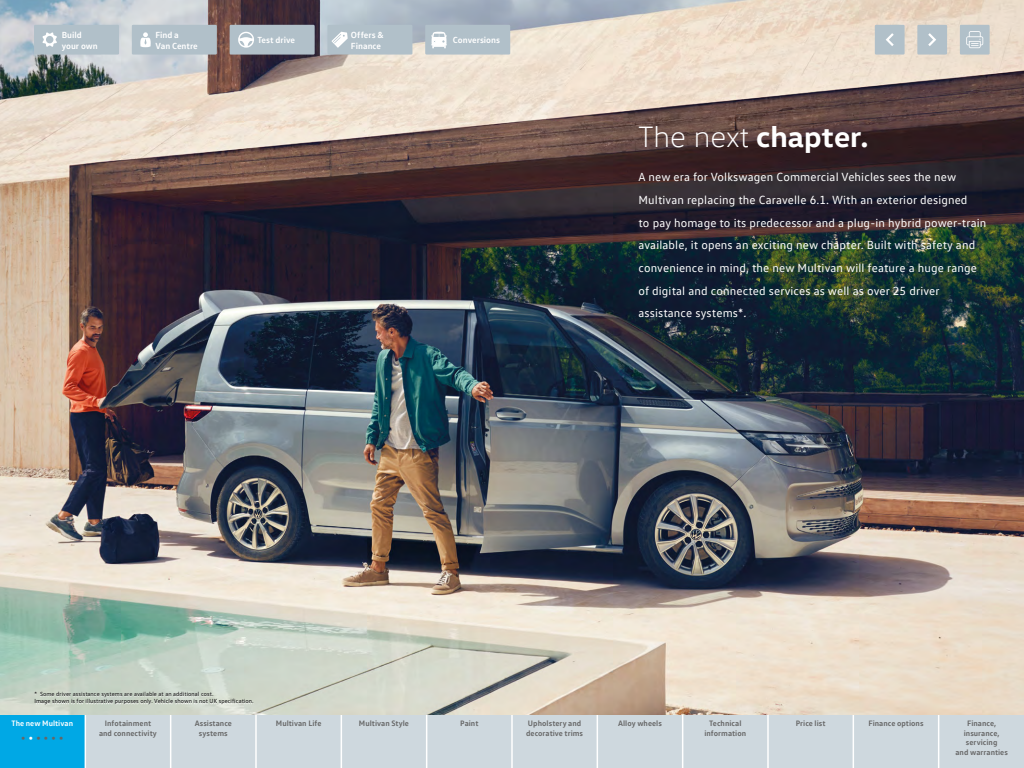
<style>
.page{position:relative;width:1024px;height:768px;background:#fff}
.page>*{position:absolute;margin:0;border:0;box-sizing:border-box;transform-origin:0 0}
.t1{font:700 30px "VW Head";color:#fff}
.t2{font:700 13px "VW Text";color:#666}
.t3{font:12px/22.7px "VW Text";letter-spacing:.01em;color:#fff}
.t4{font:700 9px/10.8px "VW Text";color:#fff}
.t5{font:700 8px/9.6px "VW Text";letter-spacing:.005em;color:#666;text-align:center}
.t6{font:700 8px "VW Text";letter-spacing:.005em;color:#fff}
.t7{font:6px/7.2px "VW Text";letter-spacing:.01em;color:#000}
.s1{font-weight:300}
.s2{color:#fff}
</style>
<div class="page">
<div style="left:0;top:714px;width:1024px;height:54px;background:#ced8de"></div>
<div style="left:0;top:714px;width:85px;height:54px;background:#00a8e5"></div>
<hr style="left:85px;top:714px;width:1px;height:54px;background:#fff">
<hr style="left:170px;top:714px;width:1px;height:54px;background:#fff">
<hr style="left:255px;top:714px;width:2px;height:54px;background:#fff">
<hr style="left:341px;top:714px;width:1px;height:54px;background:#fff">
<hr style="left:426px;top:714px;width:1px;height:54px;background:#fff">
<hr style="left:511px;top:714px;width:2px;height:54px;background:#fff">
<hr style="left:597px;top:714px;width:1px;height:54px;background:#fff">
<hr style="left:682px;top:714px;width:1px;height:54px;background:#fff">
<hr style="left:767px;top:714px;width:2px;height:54px;background:#fff">
<hr style="left:938px;top:714px;width:1px;height:54px;background:#fff">
<hr style="left:853px;top:714px;width:1px;height:54px;background:#fff">
<img style="left:0;top:0;width:1024px;height:714px">
<div style="left:960px;top:25px;width:30px;height:30px;background:#b1c0c9;border:2px solid #b1c0c9"></div>
<svg style="left:966px;top:31px;width:17px;height:17px"></svg>
<div style="left:35px;top:26px;width:83px;height:27px;background:#b1c0c9"></div>
<div style="left:34px;top:25px;width:85px;height:30px;border:2px solid #b1c0c9"></div>
<svg style="left:42px;top:32px;width:15px;height:15px"></svg>
<div style="left:917px;top:25px;width:30px;height:30px;background:#b1c0c9;border:2px solid #b1c0c9"></div>
<svg style="left:928px;top:33px;width:8px;height:13px"></svg>
<div style="left:875px;top:25px;width:30px;height:30px;background:#b1c0c9;border:2px solid #b1c0c9"></div>
<svg style="left:886px;top:33px;width:8px;height:13px"></svg>
<div style="left:133px;top:26px;width:83px;height:27px;background:#b1c0c9"></div>
<div style="left:132px;top:25px;width:85px;height:30px;border:2px solid #b1c0c9"></div>
<svg style="left:140px;top:32px;width:11px;height:15px"></svg>
<div style="left:231px;top:26px;width:83px;height:27px;background:#b1c0c9"></div>
<div style="left:230px;top:25px;width:85px;height:30px;border:2px solid #b1c0c9"></div>
<svg style="left:238px;top:32px;width:16px;height:16px"></svg>
<div style="left:329px;top:26px;width:82px;height:27px;background:#b1c0c9"></div>
<div style="left:327px;top:25px;width:85px;height:30px;border:2px solid #b1c0c9"></div>
<svg style="left:332px;top:32px;width:16px;height:16px"></svg>
<div style="left:426px;top:26px;width:83px;height:27px;background:#b1c0c9"></div>
<div style="left:425px;top:25px;width:85px;height:30px;border:2px solid #b1c0c9"></div>
<svg style="left:431px;top:32px;width:16px;height:16px"></svg>
<svg style="left:35px;top:692px;width:219px;height:13px;background:#d3dbd0"></svg>
<p class="t4" style="left:62px;top:29px;width:38px">Build your own</p>
<p class="t4" style="left:155px;top:29px;width:44px">Find a<br>Van Centre</p>
<p class="t4" style="left:257px;top:34px;width:39px">Test drive</p>
<p class="t4" style="left:351px;top:29px;width:34px">Offers &amp;<br>Finance</p>
<p class="t4" style="left:453px;top:34px;width:49px">Conversions</p>
<h1 class="t1" style="left:638px;top:118px;width:232px"><span class="s1">The next</span> chapter.</h1>
<p class="t3" style="left:638px;top:166px;width:349px">A new era for Volkswagen Commercial Vehicles sees the new Multivan replacing the Caravelle 6.1. With an exterior designed<br>to pay homage to its predecessor and a plug-in hybrid power-train available, it opens an exciting new chapter. Built with safety and convenience in mind, the new Multivan will feature a huge range of digital and connected services as well as over 25 driver assistance systems*.</p>
<p class="t7" style="left:34px;top:690px;width:221px">* Some driver assistance systems are available at an additional cost.<br>Image shown is for illustrative purposes only. Vehicle shown is not UK specification.</p>
<p class="t6" style="left:11px;top:718px;width:63px">The new Multivan</p>
<p class="t2" style="left:21px;top:729px;width:44px">• <span class="s2">•</span> • • • •</p>
<p class="t5" style="left:99px;top:718px;width:59px">Infotainment and connectivity</p>
<p class="t5" style="left:195px;top:718px;width:39px">Assistance systems</p>
<p class="t5" style="left:276px;top:718px;width:47px">Multivan Life</p>
<p class="t5" style="left:359px;top:718px;width:52px">Multivan Style</p>
<p class="t5" style="left:460px;top:718px;width:20px">Paint</p>
<p class="t5" style="left:526px;top:718px;width:58px;text-align:left">Upholstery and decorative trims</p>
<p class="t5" style="left:618px;top:718px;width:45px">Alloy wheels</p>
<p class="t5" style="left:704px;top:718px;width:43px">Technical information</p>
<p class="t5" style="left:796px;top:718px;width:31px">Price list</p>
<p class="t5" style="left:868px;top:718px;width:57px">Finance options</p>
<p class="t5" style="left:955px;top:718px;width:54px">Finance, insurance, servicing<br>and warranties</p>
</div>
